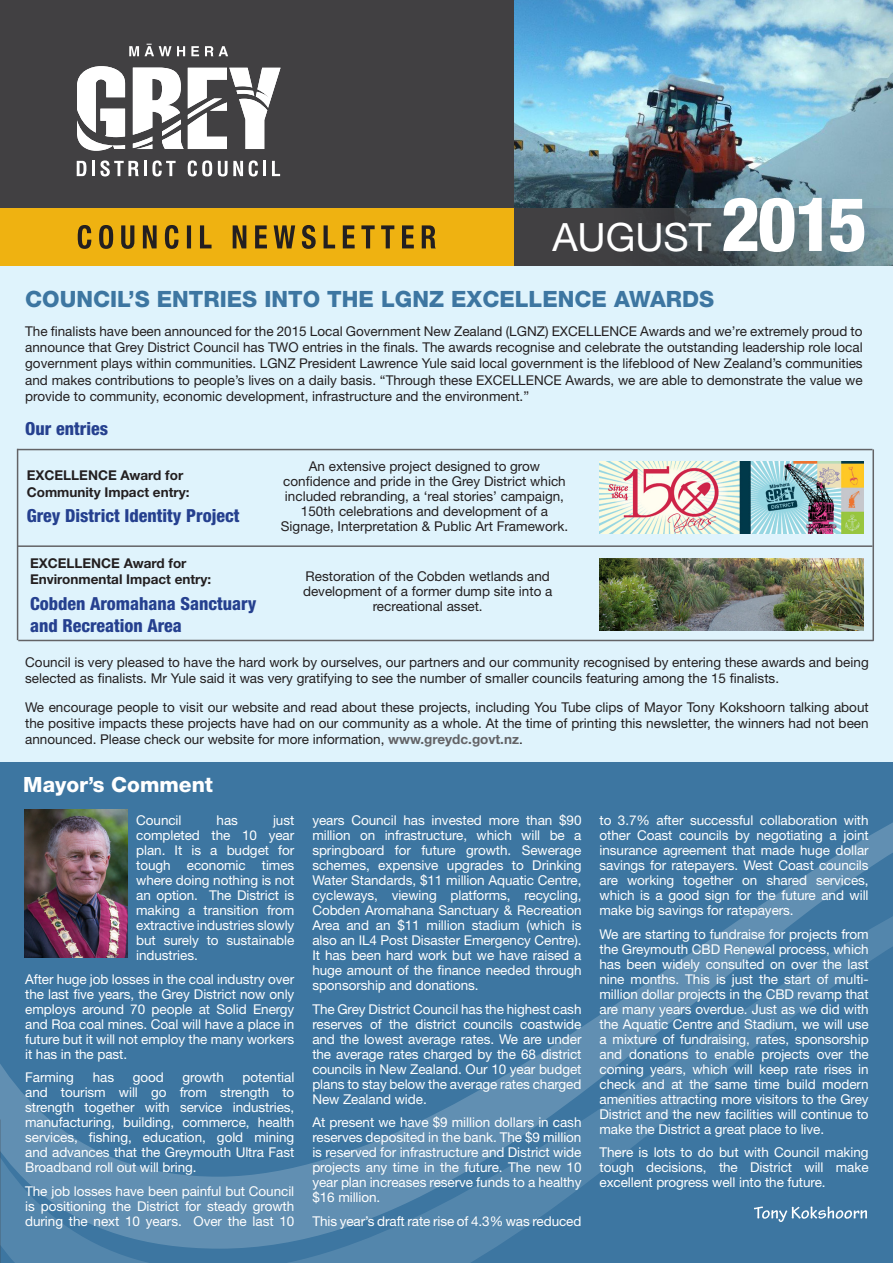
<style>
.page{position:relative;width:893px;height:1263px;background:#fff}
.page>*{position:absolute;margin:0;border:0;box-sizing:border-box;transform-origin:0 0}
.t1{font:39px "Helvetica Neue LT Std";color:#fff}
.t2{font:800 22.5px "Helvetica Neue LT Std";color:#3d76a1}
.t3{font:800 21px "Helvetica Neue LT Std";color:#fff}
.t4{font:800 condensed 18px/21.6px "Helvetica Neue LT Std";color:#25408f}
.t5{font:13.5px/15px "Helvetica Neue LT Std";letter-spacing:-.005em;color:#fff;text-align:justify}
.t6{font:13.5px/16.2px "Helvetica Neue LT Std";color:#231f20;text-align:justify}
.t7{font:700 13.5px/16.2px "Helvetica Neue LT Std";color:#231f20}
.s1{font-weight:800;font-stretch:condensed;font-size:75px}
.s2{font-weight:700;color:#636366}
</style>
<div class="page">
<div style="left:0;top:762px;width:893px;height:93px;background:#3d76a1"></div>
<svg style="left:0;top:855px;width:893px;height:408px;background:#457ba4"></svg>
<div style="left:0;top:266px;width:893px;height:496px;background:#dff3fc"></div>
<img style="left:513px;top:0;width:380px;height:208px">
<svg style="left:513px;top:208px;width:380px;height:58px;background:#525e60"></svg>
<div style="left:0;top:0;width:513px;height:266px;background:#414042"></div>
<div style="left:0;top:208px;width:513px;height:58px;background:#efb211"></div>
<svg style="left:78px;top:225px;width:358px;height:24px"></svg>
<svg style="left:129px;top:44px;width:56px;height:12px"></svg>
<svg style="left:191px;top:46px;width:8px;height:10px"></svg>
<svg style="left:205px;top:46px;width:8px;height:10px"></svg>
<svg style="left:219px;top:46px;width:9px;height:10px"></svg>
<svg style="left:77px;top:161px;width:9px;height:15px"></svg>
<hr style="left:92px;top:161px;width:3px;height:15px;background:#fff">
<svg style="left:100px;top:160px;width:39px;height:16px"></svg>
<hr style="left:144px;top:161px;width:3px;height:15px;background:#fff">
<svg style="left:152px;top:160px;width:24px;height:16px"></svg>
<svg style="left:188px;top:160px;width:24px;height:16px"></svg>
<svg style="left:218px;top:161px;width:25px;height:15px"></svg>
<svg style="left:249px;top:160px;width:9px;height:16px"></svg>
<hr style="left:263px;top:161px;width:3px;height:15px;background:#fff">
<svg style="left:272px;top:161px;width:8px;height:15px"></svg>
<svg style="left:77px;top:66px;width:48px;height:85px"></svg>
<svg style="left:133px;top:68px;width:148px;height:81px"></svg>
<img style="left:24px;top:809px;width:104px;height:148px">
<svg style="left:754px;top:1206px;width:113px;height:16px;background:#6a96b7"></svg>
<img style="left:600px;top:461px;width:263px;height:72px">
<img style="left:600px;top:558px;width:264px;height:72px">
<hr style="left:17px;top:449px;width:855px;height:1px;background:#636366">
<hr style="left:17px;top:545px;width:855px;height:2px;background:#636366">
<hr style="left:18px;top:640px;width:855px;height:1px;background:#636366">
<hr style="left:17px;top:449px;width:1px;height:191px;background:#636366">
<hr style="left:872px;top:449px;width:2px;height:192px;background:#636366">
<p class="t1" style="left:552px;top:214px;width:316px">AUGUST <span class="s1">2015</span></p>
<p class="t2" style="left:25px;top:286px;width:691px">COUNCIL’S ENTRIES INTO THE LGNZ EXCELLENCE AWARDS</p>
<p class="t6" style="left:25px;top:323px;width:839px">The finalists have been announced for the 2015 Local Government New Zealand (LGNZ) EXCELLENCE Awards and we’re extremely proud to announce that Grey District Council has TWO entries in the finals. The awards recognise and celebrate the outstanding leadership role local government plays within communities. LGNZ President Lawrence Yule said local government is the lifeblood of New Zealand’s communities and makes contributions to people’s lives on a daily basis. “Through these EXCELLENCE Awards, we are able to demonstrate the value we provide to community, economic development, infrastructure and the environment.”</p>
<p class="t4" style="left:25px;top:418px;width:85px">Our entries</p>
<p class="t7" style="left:27px;top:467px;width:164px">EXCELLENCE Award for<br>Community Impact entry:</p>
<p class="t4" style="left:27px;top:505px;width:214px">Grey District Identity Project</p>
<p class="t7" style="left:30px;top:555px;width:183px">EXCELLENCE Award for<br>Environmental Impact entry:</p>
<p class="t4" style="left:30px;top:592px;width:228px">Cobden Aromahana Sanctuary and Recreation Area</p>
<p class="t6" style="left:281px;top:458px;width:289px;line-height:15px;text-align:center">An extensive project designed to grow confidence and pride in the Grey District which included rebranding, a ‘real stories’ campaign, 150th celebrations and development of a Signage, Interpretation &amp; Public Art Framework.</p>
<p class="t6" style="left:303px;top:569px;width:251px;line-height:15px;text-align:center">Restoration of the Cobden wetlands and development of a former dump site into a recreational asset.</p>
<p class="t6" style="left:25px;top:653px;width:845px">Council is very pleased to have the hard work by ourselves, our partners and our community recognised by entering these awards and being selected as finalists. Mr Yule said it was very gratifying to see the number of smaller councils featuring among the 15 finalists.</p>
<p class="t6" style="left:25px;top:699px;width:845px">We encourage people to visit our website and read about these projects, including You Tube clips of Mayor Tony Kokshoorn talking about the positive impacts these projects have had on our community as a whole. At the time of printing this newsletter, the winners had not been announced. Please check our website for more information, <span class="s2">www.greydc.govt.nz</span>.</p>
<p class="t3" style="left:23px;top:772px;width:191px">Mayor’s Comment</p>
<p class="t5" style="left:136px;top:813px;width:47px">Council</p>
<p class="t5" style="left:217px;top:813px;width:23px">has</p>
<p class="t5" style="left:136px;top:813px;width:160px;text-indent:137px">just completed the 10 year plan. It is a budget for tough economic times where doing nothing is not an option. The District is making a transition from extractive industries slowly but surely to sustainable industries.</p>
<p class="t5" style="left:25px;top:971px;width:271px">After huge job losses in the coal industry over the last five years, the Grey District now only employs around 70 people at Solid Energy and Roa coal mines. Coal will have a place in future but it will not employ the many workers it has in the past.</p>
<p class="t5" style="left:25px;top:1070px;width:50px">Farming</p>
<p class="t5" style="left:93px;top:1070px;width:23px">has</p>
<p class="t5" style="left:133px;top:1070px;width:33px">good</p>
<p class="t5" style="left:182px;top:1070px;width:43px">growth</p>
<p class="t5" style="left:25px;top:1070px;width:271px;text-indent:217px">potential and tourism will go from strength to strength together with service industries, manufacturing, building, commerce, health services, fishing, education, gold mining and advances that the Greymouth Ultra Fast Broadband roll out will bring.</p>
<p class="t5" style="left:25px;top:1183px;width:271px">The job losses have been painful but Council is positioning the District for steady growth during the next 10 years. Over the last 10</p>
<p class="t5" style="left:312px;top:813px;width:271px">years Council has invested more than $90 million on infrastructure, which will be a springboard for future growth. Sewerage schemes, expensive upgrades to Drinking Water Standards, $11 million Aquatic Centre, cycleways, viewing platforms, recycling, Cobden Aromahana Sanctuary &amp; Recreation Area and an $11 million stadium (which is also an IL4 Post Disaster Emergency Centre).<br>It has been hard work but we have raised a huge amount of the finance needed through sponsorship and donations.</p>
<p class="t5" style="left:312px;top:1001px;width:271px">The Grey District Council has the highest cash reserves of the district councils coastwide and the lowest average rates. We are under the average rates charged by the 68 district councils in New Zealand. Our 10 year budget plans to stay below the average rates charged New Zealand wide.</p>
<p class="t5" style="left:312px;top:1115px;width:271px">At present we have $9 million dollars in cash reserves deposited in the bank. The $9 million is reserved for infrastructure and District wide projects any time in the future. The new 10 year plan increases reserve funds to a healthy $16 million.</p>
<p class="t5" style="left:312px;top:1213px;width:271px">This year’s draft rate rise of 4.3% was reduced</p>
<p class="t5" style="left:599px;top:813px;width:271px">to 3.7% after successful collaboration with other Coast councils by negotiating a joint insurance agreement that made huge dollar savings for ratepayers. West Coast councils are working together on shared services, which is a good sign for the future and will make big savings for ratepayers.</p>
<p class="t5" style="left:599px;top:926px;width:271px">We are starting to fundraise for projects from the Greymouth CBD Renewal process, which has been widely consulted on over the last nine months. This is just the start of multi&shy;million dollar projects in the CBD revamp that are many years overdue. Just as we did with the Aquatic Centre and Stadium, we will use a mixture of fundraising, rates, sponsorship and donations to enable projects over the coming years, which will keep rate rises in check and at the same time build modern amenities attracting more visitors to the Grey District and the new facilities will continue to make the District a great place to live.</p>
<p class="t5" style="left:599px;top:1145px;width:271px">There is lots to do but with Council making tough decisions, the District will make excellent progress well into the future.</p>
</div>
